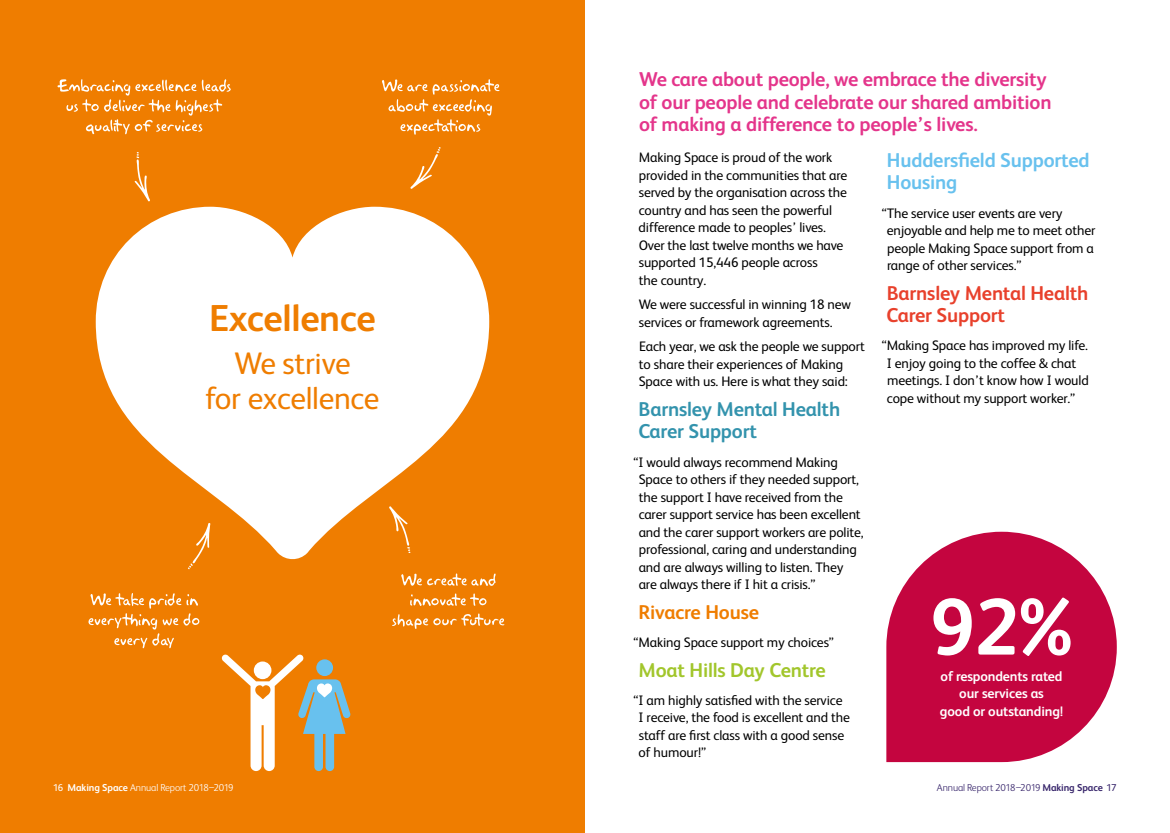
<style>
.page{position:relative;width:1170px;height:833px;background:#fff}
.page>*{position:absolute;margin:0;border:0;box-sizing:border-box;transform-origin:0 0}
.t1{font:700 80px "FS Albert";color:#fff}
.t2{font:700 37.5px "FS Albert";letter-spacing:-.01em;color:#ef7d00}
.t3{font:31.25px/35px "FS Albert";letter-spacing:-.01em;color:#ef7d00;text-align:center}
.t4{font:700 20px/22.5px "FS Albert";letter-spacing:-.01em;color:#e4358b}
.t5{font:700 20px/22.5px "FS Albert";letter-spacing:-.01em;color:#3393ad}
.t6{font:700 20px/22.5px "FS Albert";letter-spacing:-.01em;color:#e8412c}
.t7{font:700 20px/22.5px "FS Albert";letter-spacing:-.01em;color:#68c1ee}
.t8{font:700 20px "FS Albert";letter-spacing:-.01em;color:#a2c62c}
.t9{font:700 20px "FS Albert";letter-spacing:-.01em;color:#ef7d00}
.t10{font:13.75px/17.5px "FS Albert";letter-spacing:-.01em;color:#000}
.t11{font:700 13.75px/17.5px "FS Albert";letter-spacing:-.01em;color:#fff;text-align:center}
.t12{font:300 10px "FS Albert";letter-spacing:-.01em;color:#fff}
.t13{font:300 10px "FS Albert";letter-spacing:-.01em;color:#39276c}
.s1{font-weight:400}
.s2{font-weight:700}
</style>
<div class="page">
<svg style="left:886px;top:532px;width:230px;height:230px;fill:#c4053f"></svg>
<div style="left:0;top:0;width:585px;height:833px;background:#ef7d00"></div>
<svg style="left:96px;top:207px;width:393px;height:353px;fill:#fff"></svg>
<svg style="left:410px;top:147px;width:31px;height:42px"></svg>
<svg style="left:382px;top:79px;width:117px;height:56px"></svg>
<svg style="left:58px;top:79px;width:173px;height:55px"></svg>
<svg style="left:134px;top:152px;width:16px;height:50px"></svg>
<svg style="left:392px;top:613px;width:112px;height:16px"></svg>
<svg style="left:410px;top:593px;width:76px;height:13px"></svg>
<svg style="left:401px;top:573px;width:95px;height:13px"></svg>
<svg style="left:88px;top:593px;width:111px;height:55px"></svg>
<svg style="left:187px;top:522px;width:23px;height:47px"></svg>
<svg style="left:388px;top:506px;width:23px;height:47px"></svg>
<svg style="left:221px;top:654px;width:130px;height:117px"></svg>
<h2 class="t2" style="left:209px;top:293px;width:168px">Excellence</h2>
<h3 class="t3" style="left:205px;top:344px;width:175px">We strive<br>for excellence</h3>
<h3 class="t4" style="left:639px;top:67px;width:414px">We care about people, we embrace the diversity of our people and celebrate our shared ambition of making a difference to people’s lives.</h3>
<p class="t10" style="left:638px;top:148px;width:210px">Making Space is proud of the work provided in the communities that are served by the organisation across the country and has seen the powerful difference made to peoples’ lives.<br>Over the last twelve months we have supported 15,446 people across<br>the country.</p>
<p class="t10" style="left:638px;top:295px;width:214px">We were successful in winning 18 new services or framework agreements.</p>
<p class="t10" style="left:638px;top:337px;width:227px">Each year, we ask the people we support to share their experiences of Making<br>Space with us. Here is what they said:</p>
<h3 class="t5" style="left:638px;top:397px;width:203px">Barnsley Mental Health<br>Carer Support</h3>
<p class="t10" style="left:638px;top:452px;width:226px;text-indent:-5px">“I would always recommend Making Space to others if they needed support, the support I have received from the carer support service has been excellent and the carer support workers are polite, professional, caring and understanding and are always willing to listen. They are always there if I hit a crisis.”</p>
<h3 class="t9" style="left:638px;top:598px;width:122px">Rivacre House</h3>
<p class="t10" style="left:633px;top:633px;width:202px">“Making Space support my choices”</p>
<h3 class="t8" style="left:638px;top:656px;width:189px">Moat Hills Day Centre</h3>
<p class="t10" style="left:638px;top:690px;width:213px;text-indent:-5px">“I am highly satisfied with the service<br>I receive, the food is excellent and the staff are first class with a good sense of humour!”</p>
<h3 class="t7" style="left:886px;top:148px;width:204px">Huddersfield Supported<br>Housing</h3>
<p class="t10" style="left:886px;top:203px;width:210px;text-indent:-5px">“The service user events are very enjoyable and help me to meet other people Making Space support from a range of other services.”</p>
<h3 class="t6" style="left:886px;top:281px;width:203px">Barnsley Mental Health<br>Carer Support</h3>
<p class="t10" style="left:886px;top:336px;width:203px;text-indent:-5px">“Making Space has improved my life.<br>I enjoy going to the coffee &amp; chat meetings. I don’t know how I would cope without my support worker.”</p>
<h1 class="t1" style="left:930px;top:573px;width:144px">92%</h1>
<p class="t11" style="left:939px;top:667px;width:125px">of respondents rated our services as<br>good or outstanding!</p>
<p class="t12" style="left:53px;top:781px;width:182px"><span class="s1">16</span> <span class="s2">Making Space</span> Annual Report 2018–2019</p>
<p class="t13" style="left:936px;top:781px;width:181px">Annual Report 2018–2019 <span class="s2">Making Space</span> <span class="s1">17</span></p>
</div>
